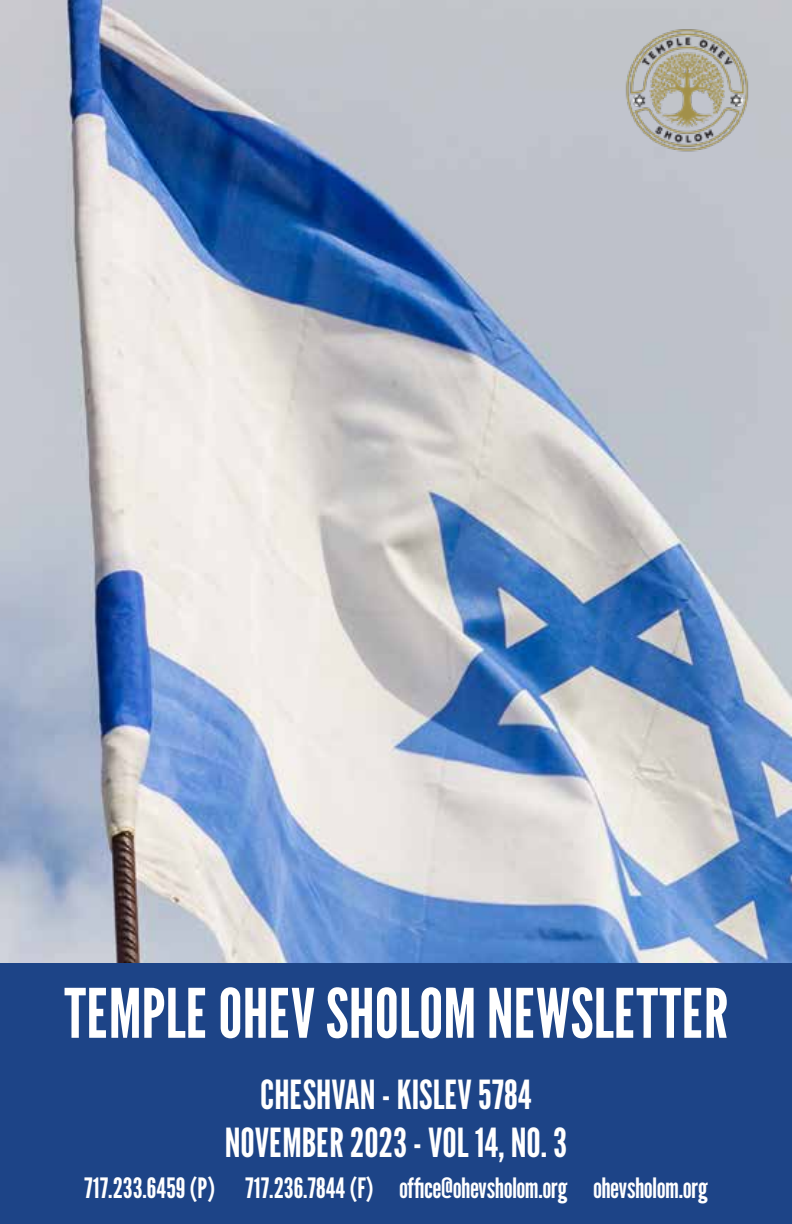
<style>
.page{position:relative;width:792px;height:1224px;background:#fff}
.page>*{position:absolute;margin:0;border:0;box-sizing:border-box;transform-origin:0 0}
.t1{font:68px "League Gothic";color:#fff}
.t2{font:40px/48px "League Gothic";color:#fff;text-align:center}
.t3{font:28px "League Gothic";color:#fff}
</style>
<div class="page">
<img style="left:0;top:0;width:792px;height:963px">
<div style="left:0;top:963px;width:792px;height:261px;background:#1d4487"></div>
<img style="left:601px;top:13px;width:173px;height:173px">
<h1 class="t1" style="left:64px;top:966px;width:666px">TEMPLE OHEV SHOLOM NEWSLETTER</h1>
<h2 class="t2" style="left:225px;top:1069px;width:344px">CHESHVAN - KISLEV 5784<br>NOVEMBER 2023 - VOL 14, NO. 3</h2>
<p class="t3" style="left:84px;top:1169px;width:625px">717.233.6459 (P) 717.236.7844 (F) office@ohevsholom.org ohevsholom.org</p>
</div>
